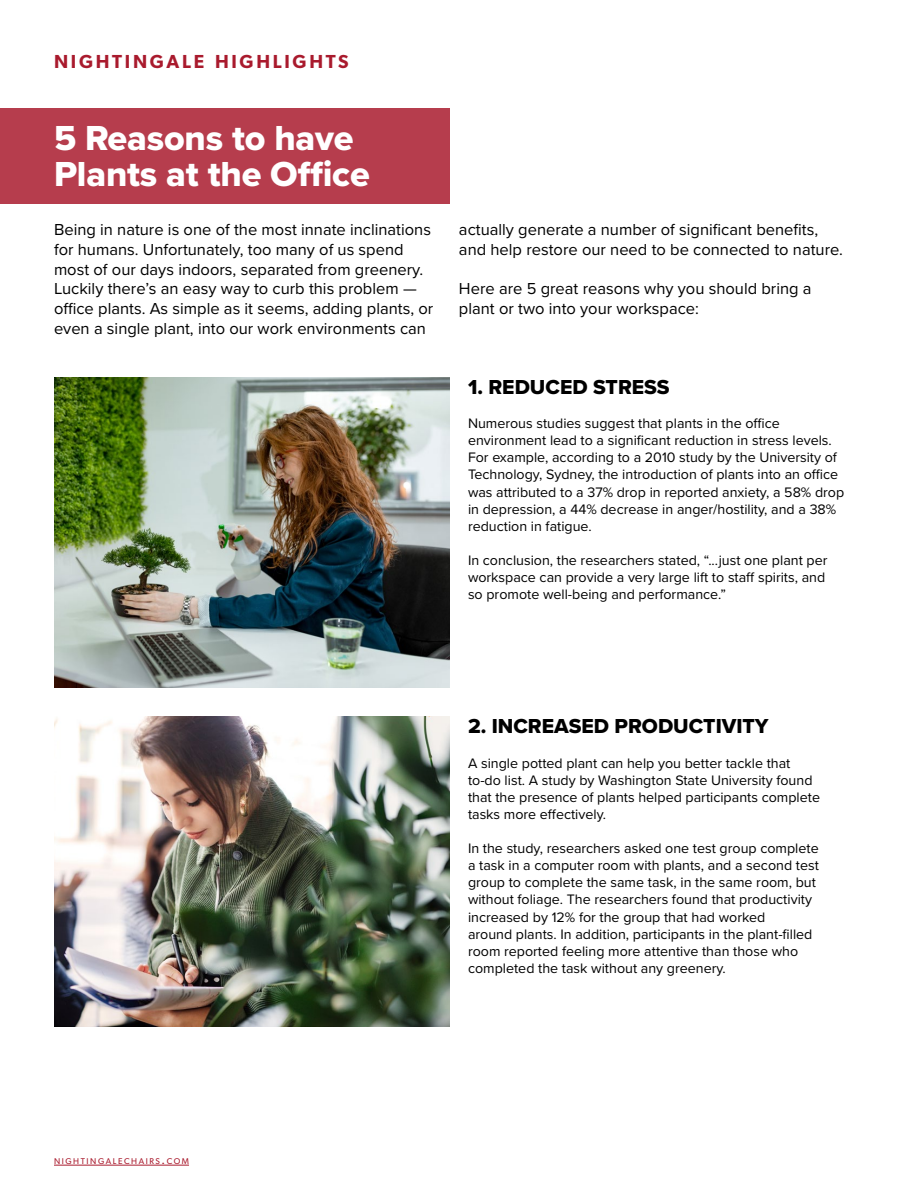
<style>
.page{position:relative;width:918px;height:1188px;background:#fff}
.page>*{position:absolute;margin:0;border:0;box-sizing:border-box;transform-origin:0 0}
.t1{font:36px/36px "Proxima Nova Extrabld";letter-spacing:-.005em;color:#fff}
.t2{font:21px "Proxima Nova Extrabld";color:#000}
.t3{font:600 18.9px "Gibson";letter-spacing:.145em;color:#a91a2d}
.t4{font:16.5px/19.8px "Proxima Nova";color:#000}
.t5{font:14.25px/17.1px "Proxima Nova";color:#000}
.t6{font:8.4px "Gibson";letter-spacing:.185em;color:#a91a2d}
.s1{font-size:12px}
</style>
<div class="page">
<div style="left:0;top:109px;width:450px;height:95px;background:#b63d4d"></div>
<img style="left:54px;top:377px;width:396px;height:310px">
<img style="left:54px;top:717px;width:396px;height:310px">
<hr style="left:54px;top:1165px;width:135px;height:1px;background:#a91a2d">
<h3 class="t3" style="left:54px;top:51px;width:296px">NIGHTINGALE HIGHLIGHTS</h3>
<h1 class="t1" style="left:54px;top:120px;width:317px">5 Reasons to have<br>Plants at the Office</h1>
<p class="t4" style="left:54px;top:219px;width:381px">Being in nature is one of the most innate inclinations for humans. Unfortunately, too many of us spend most of our days indoors, separated from greenery.<br>Luckily there’s an easy way to curb this problem — office plants. As simple as it seems, adding plants, or even a single plant, into our work environments can</p>
<p class="t4" style="left:459px;top:219px;width:386px">actually generate a number of significant benefits, and help restore our need to be connected to nature.</p>
<p class="t4" style="left:459px;top:278px;width:354px">Here are 5 great reasons why you should bring a plant or two into your workspace:</p>
<h2 class="t2" style="left:468px;top:371px;width:203px">1. REDUCED STRESS</h2>
<p class="t5" style="left:468px;top:414px;width:378px">Numerous studies suggest that plants in the office environment lead to a significant reduction in stress levels.<br>For example, according to a 2010 study by the University of Technology, Sydney, the introduction of plants into an office was attributed to a 37% drop in reported anxiety, a 58% drop in depression, a 44% decrease in anger/hostility, and a 38% reduction in fatigue.</p>
<p class="t5" style="left:468px;top:551px;width:361px">In conclusion, the researchers stated, “...just one plant per workspace can provide a very large lift to staff spirits, and so promote well-being and performance.”</p>
<p class="t6" style="left:54px;top:1156px;width:137px">NIGHTINGALECHAIRS<span class="s1">.</span>COM</p>
<h2 class="t2" style="left:468px;top:711px;width:302px">2. INCREASED PRODUCTIVITY</h2>
<p class="t5" style="left:468px;top:754px;width:354px">A single potted plant can help you better tackle that to-do list. A study by Washington State University found that the presence of plants helped participants complete tasks more effectively.</p>
<p class="t5" style="left:468px;top:839px;width:352px">In the study, researchers asked one test group complete a task in a computer room with plants, and a second test group to complete the same task, in the same room, but without foliage. The researchers found that productivity increased by 12% for the group that had worked<br>around plants. In addition, participants in the plant-filled room reported feeling more attentive than those who completed the task without any greenery.</p>
</div>
